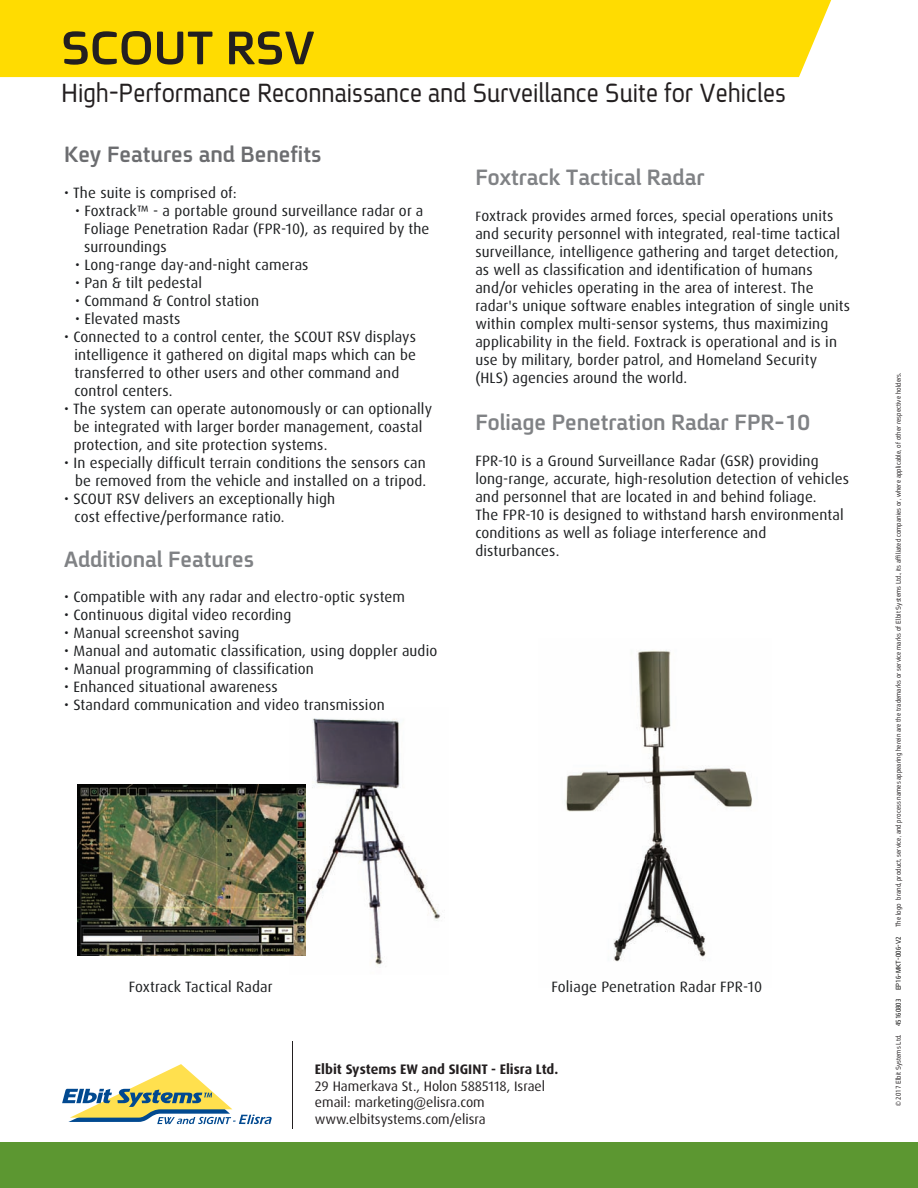
<style>
.page{position:relative;width:918px;height:1188px;background:#fff}
.page>*{position:absolute;margin:0;border:0;box-sizing:border-box;transform-origin:0 0}
.t1{font:700 51px "Fb Spoiler Eng";color:#231f20}
.t2{font:28.5px "Fb Spoiler Eng";color:#231f20;scale:.9 1}
.t3{font:700 24px "Fb Spoiler Eng";color:#808285}
.t4{font:700 24px "Fb Spoiler Eng";color:#6c6d70}
.t5{font:15px/18px "Dax OT";letter-spacing:.01em;color:#1b1d1f}
.t6{font:13.8px/16.5px "Dax OT";color:#231f20}
.t7{font:700 13.8px "Dax OT";color:#231f20}
.t8{font:7.5px "Fb Spoiler Eng";letter-spacing:.01em;color:#231f20;scale:.9 1}
.s1{font-size:13.5px}
.s2{color:#050504}
</style>
<div class="page">
<div style="left:0;top:0;width:831px;height:77px;background:#ffdc01"></div>
<hr style="left:292px;top:1041px;width:1px;height:87px;background:#231f20">
<div style="left:0;top:1142px;width:918px;height:46px;background:#5c9731"></div>
<svg style="left:62px;top:1064px;width:210px;height:60px"></svg>
<img style="left:289px;top:718px;width:152px;height:247px">
<img style="left:77px;top:785px;width:228px;height:170px">
<img style="left:565px;top:650px;width:187px;height:312px">
<h1 class="t1" style="left:61px;top:22px;width:255px">SCOUT RSV</h1>
<h2 class="t2" style="left:61px;top:78px;width:807px">High-Performance Reconnaissance and Surveillance Suite for Vehicles</h2>
<h3 class="t4" style="left:64px;top:143px;width:259px">Key Features and Benefits</h3>
<p class="t5" style="left:64px;top:184px;width:174px">• The suite is comprised of:</p>
<p class="t5" style="left:84px;top:202px;width:347px;text-indent:-9px">• Foxtrack™ - a portable ground surveillance radar or a<br>Foliage Penetration Radar (FPR-10), as required by the surroundings</p>
<p class="t5" style="left:75px;top:256px;width:235px">• Long-range day-and-night cameras</p>
<p class="t5" style="left:75px;top:274px;width:129px">• Pan &amp; tilt pedestal</p>
<p class="t5" style="left:75px;top:292px;width:186px">• Command &amp; Control station</p>
<p class="t5" style="left:75px;top:310px;width:107px">• Elevated masts</p>
<p class="t5" style="left:74px;top:328px;width:343px;text-indent:-10px">• Connected to a control center, the SCOUT RSV displays intelligence it gathered on digital maps which can be transferred to other users and other command and control centers.</p>
<p class="t5" style="left:74px;top:400px;width:360px;text-indent:-10px">• The system can operate autonomously or can optionally be integrated with larger border management, coastal protection, and site protection systems.</p>
<p class="t5" style="left:64px;top:454px;width:364px;text-align:right">• In especially difficult terrain conditions the sensors can be removed from the vehicle and installed on a tripod.</p>
<p class="t5" style="left:75px;top:490px;width:262px;text-indent:-10px">• SCOUT RSV delivers an exceptionally high cost effective/performance ratio.</p>
<h3 class="t3" style="left:64px;top:548px;width:191px">Additional Features</h3>
<p class="t5" style="left:64px;top:588px;width:342px">• Compatible with any radar and electro-optic system</p>
<p class="t5" style="left:64px;top:606px;width:229px">• Continuous digital video recording</p>
<p class="t5" style="left:64px;top:624px;width:177px">• Manual screenshot saving</p>
<p class="t5" style="left:64px;top:642px;width:375px">• Manual and automatic classification, using doppler audio</p>
<p class="t5" style="left:64px;top:660px;width:251px">• Manual programming of classification</p>
<p class="t5" style="left:64px;top:678px;width:215px">• Enhanced situational awareness</p>
<p class="t5" style="left:64px;top:696px;width:322px">• Standard communication and video transmission</p>
<h3 class="t3" style="left:475px;top:166px;width:231px">Foxtrack Tactical Radar</h3>
<p class="t5" style="left:475px;top:207px;width:376px"><span class="s1">F</span>oxtrack provides armed forces, special operations units and security personnel with integrated, real-time tactical surveillance, intelligence gathering and target detection, as well as classification and identification of humans and/or vehicles operating in the area of interest. The radar's unique software enables integration of single units within complex multi-sensor systems, thus maximizing applicability in the field. Foxtrack is operational and is in use by military, border patrol, and Homeland Security (HLS) agencies around the world.</p>
<h3 class="t3" style="left:475px;top:410px;width:336px">Foliage Penetration Radar FPR-10</h3>
<p class="t5" style="left:475px;top:452px;width:375px">FPR-10 is a Ground Surveillance Radar (GSR) providing long-range, accurate, high-resolution detection of vehicles and personnel that are located in and behind foliage.<br>The FPR-10 is designed to withstand harsh environmental conditions as well as foliage interference and disturbances.</p>
<p class="t5" style="left:129px;top:978px;width:145px">Foxtrack Tactical Radar</p>
<p class="t5" style="left:551px;top:978px;width:212px">Foliage Penetration Radar FPR-10</p>
<p class="t7" style="left:315px;top:1061px;width:245px">Elbit Systems EW and SIGINT - Elisra Ltd.</p>
<p class="t6" style="left:315px;top:1078px;width:232px">29 Hamerkava St., Holon 5885118, Israel email: marketing@elisra.com www.elbitsystems.com/elisra</p>
<p class="t8" style="left:895px;top:1106px;width:817px;rotate:-90deg">© 2017 Elbit Systems Ltd. <span class="s2">45160803 EP16-MKT-006-V2</span> The logo brand, product, service, and process names appearing herein are the trademarks or service marks of Elbit Systems Ltd., its affiliated companies or, where applicable, of other respective holders.</p>
</div>
